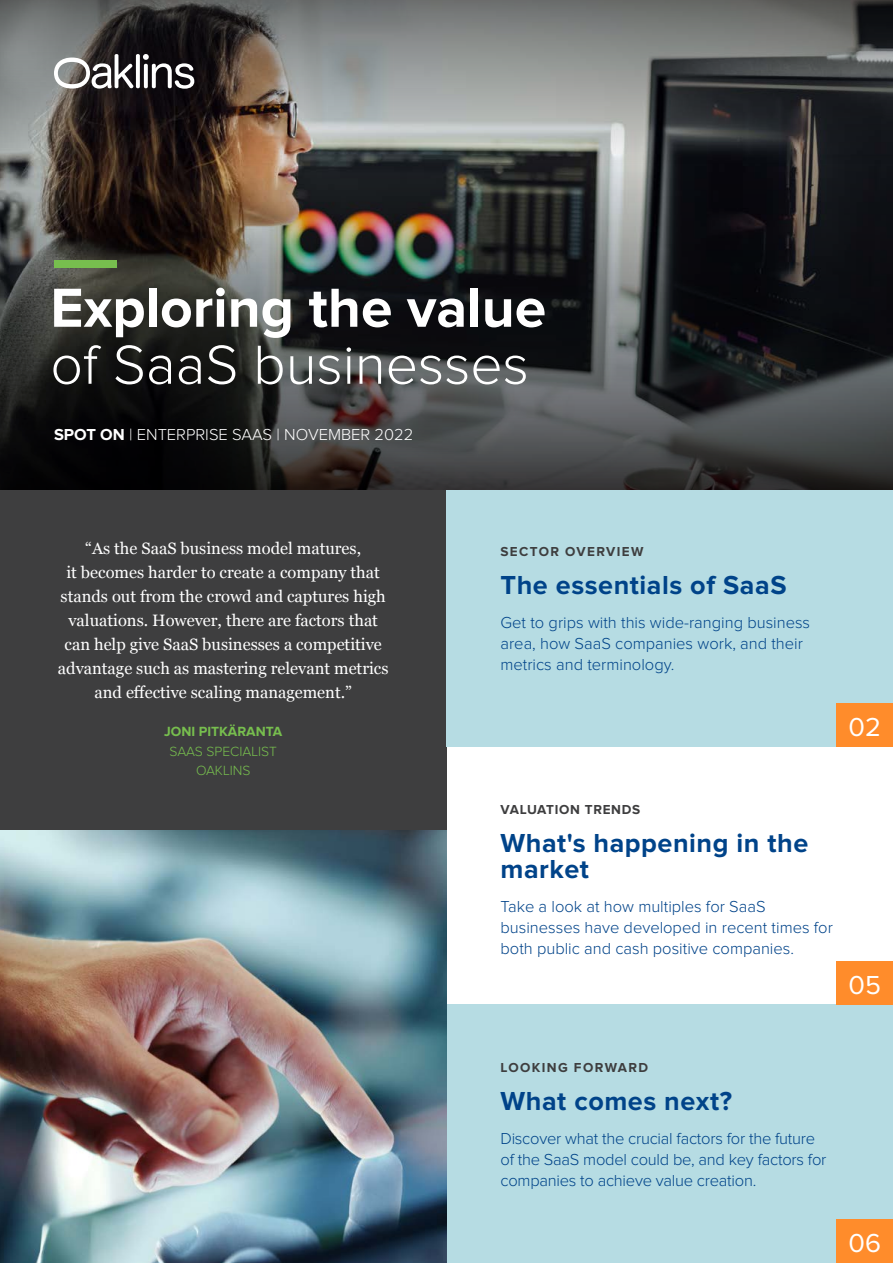
<style>
.page{position:relative;width:893px;height:1263px;background:#fff}
.page>*{position:absolute;margin:0;border:0;box-sizing:border-box;transform-origin:0 0}
.t1{font:700 57px/57px "Proxima Nova";color:#fff}
.t2{font:700 27px/25.5px "Proxima Nova";letter-spacing:.02em;color:#004389}
._07_pullout_quote{font:27px "Proxima Nova";color:#fff}
.t3{font:300 16.5px/21px "Proxima Nova";color:#004389}
.t4{font:16.5px/24px "Georgia";color:#fff;text-align:center}
.t5{font:300 16.5px "Proxima Nova";color:#fff}
.t6{font:300 13.8px/19.5px "Proxima Nova";color:#77be4e;text-align:center}
.t7{font:700 13.8px "Proxima Nova";color:#77be4e}
.t8{font:700 13.5px "Proxima Nova";letter-spacing:.1em;color:#3e3e3f}
.t9{font:700 13.5px "Proxima Nova";letter-spacing:.05em;color:#3e3e3f}
.s1{font-weight:300}
.s2{font-weight:700}
</style>
<div class="page">
<div style="left:0;top:489px;width:446px;height:342px;background:#3e3e3f"></div>
<div style="left:446px;top:489px;width:447px;height:258px;background:#b6dce3"></div>
<div style="left:446px;top:1005px;width:447px;height:258px;background:#b6dce3"></div>
<div style="left:837px;top:704px;width:56px;height:43px;background:#ff8c2b"></div>
<div style="left:837px;top:962px;width:56px;height:43px;background:#ff8c2b"></div>
<div style="left:837px;top:1220px;width:56px;height:43px;background:#ff8c2b"></div>
<img style="left:0;top:831px;width:446px;height:432px">
<svg style="left:0;top:0;width:893px;height:153px;background:#6b6b69"></svg>
<svg style="left:0;top:153px;width:893px;height:336px;background:#323130"></svg>
<svg style="left:54px;top:54px;width:140px;height:35px"></svg>
<div style="left:54px;top:260px;width:63px;height:8px;background:#77be4e"></div>
<p class="t1" style="left:50px;top:281px;width:497px">Exploring the value <span class="s1">of SaaS businesses</span></p>
<p class="t5" style="left:54px;top:426px;width:361px"><span class="s2">SPOT ON</span> | ENTERPRISE SAAS | NOVEMBER 2022</p>
<p class="t4" style="left:58px;top:536px;width:332px">“As the SaaS business model matures,<br>it becomes harder to create a company that stands out from the crowd and captures high valuations. However, there are factors that can help give SaaS businesses a competitive advantage such as mastering relevant metrics and effective scaling management.”</p>
<p class="t7" style="left:164px;top:723px;width:120px">JONI PITKÄRANTA</p>
<p class="t6" style="left:169px;top:742px;width:109px">SAAS SPECIALIST<br>OAKLINS</p>
<p class="t8" style="left:500px;top:544px;width:145px">SECTOR OVERVIEW</p>
<p class="t2" style="left:500px;top:573px;width:288px">The essentials of SaaS</p>
<p class="t3" style="left:500px;top:613px;width:311px">Get to grips with this wide-ranging business area, how SaaS companies work, and their metrics and terminology.</p>
<p class="_07_pullout_quote" style="left:848px;top:712px;width:34px">02</p>
<p class="t9" style="left:500px;top:802px;width:141px">VALUATION TRENDS</p>
<p class="t2" style="left:500px;top:831px;width:309px">What's happening in the market</p>
<p class="t3" style="left:500px;top:896px;width:334px">Take a look at how multiples for SaaS businesses have developed in recent times for both public and cash positive companies.</p>
<p class="_07_pullout_quote" style="left:848px;top:969px;width:34px">05</p>
<p class="t8" style="left:500px;top:1059px;width:149px">LOOKING FORWARD</p>
<p class="t2" style="left:500px;top:1089px;width:233px">What comes next?</p>
<p class="t3" style="left:500px;top:1128px;width:327px">Discover what the crucial factors for the future of the SaaS model could be, and key factors for companies to achieve value creation.</p>
<p class="_07_pullout_quote" style="left:848px;top:1227px;width:34px">06</p>
</div>
